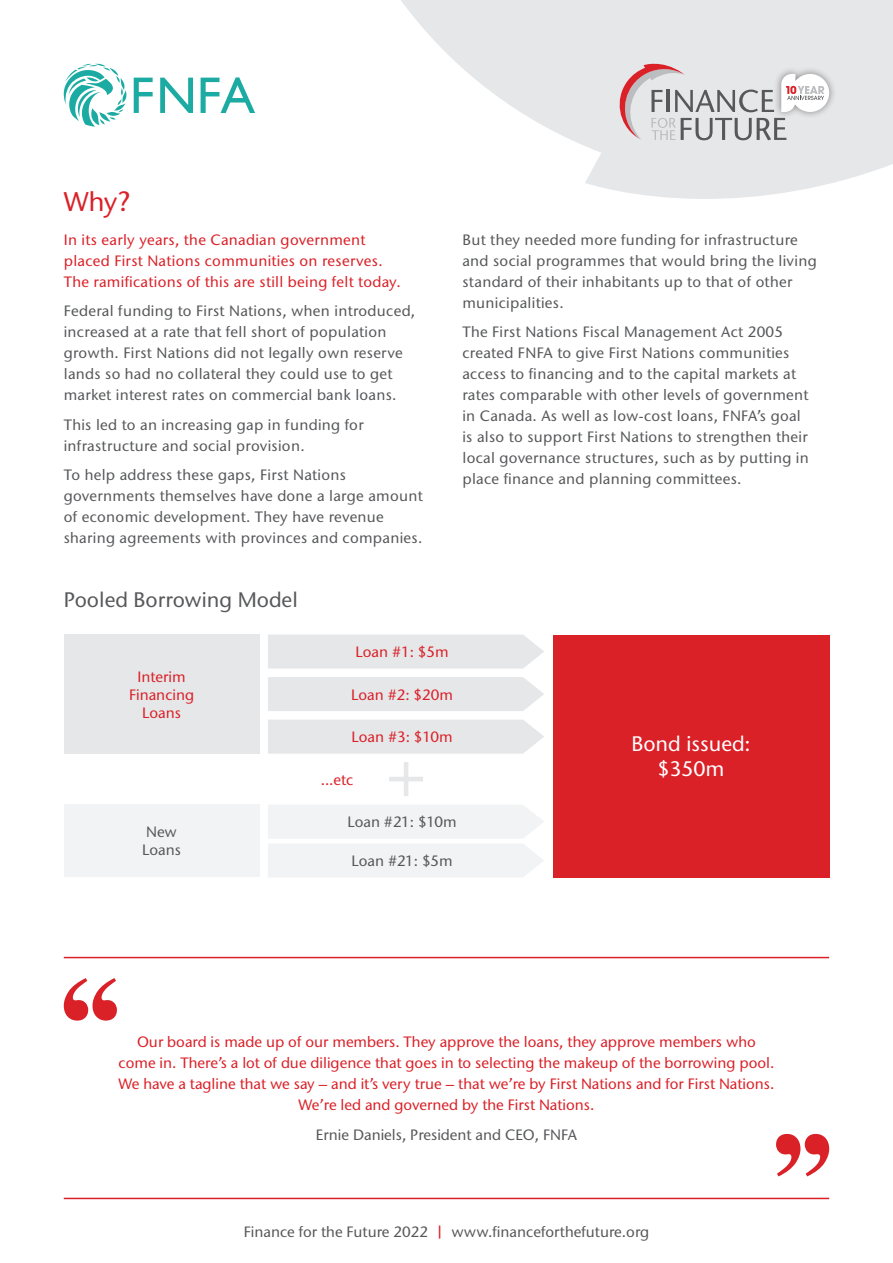
<style>
.page{position:relative;width:893px;height:1263px;background:#fff}
.page>*{position:absolute;margin:0;border:0;box-sizing:border-box;transform-origin:0 0}
.t1{font:500 27px "Stone Sans Pro ITC";color:#da2128}
.t2{font:500 21px "Stone Sans Pro ITC";color:#57585a}
.t3{font:500 21px/25.2px "Stone Sans Pro ITC";color:#fff;text-align:center}
.t4{font:500 15px/21px "Stone Sans Pro ITC";letter-spacing:.02em;color:#57585a}
.t5{font:500 15px/21px "Stone Sans Pro ITC";color:#da2128;text-align:center}
.t6{font:500 15px/21px "Stone Sans Pro ITC";letter-spacing:.02em;color:#da2128}
.t7{font:500 15px/18px "Stone Sans Pro ITC";color:#57585a}
.s1{color:#da2128}
</style>
<div class="page">
<svg style="left:401px;top:0;width:492px;height:199px;fill:#e6e7e9"></svg>
<hr style="left:64px;top:1198px;width:765px;height:1px;background:#da2128">
<div style="left:773px;top:66px;width:64px;height:54px;background:#231f20;opacity:.5"></div>
<svg style="left:614px;top:59px;width:215px;height:81px;background:#d5d0d2"></svg>
<svg style="left:64px;top:64px;width:63px;height:63px"></svg>
<svg style="left:134px;top:78px;width:19px;height:35px"></svg>
<svg style="left:160px;top:78px;width:33px;height:35px"></svg>
<svg style="left:201px;top:77px;width:54px;height:36px"></svg>
<hr style="left:64px;top:957px;width:765px;height:1px;background:#da2128">
<svg style="left:64px;top:978px;width:53px;height:42px"></svg>
<svg style="left:776px;top:1134px;width:53px;height:42px"></svg>
<div style="left:268px;top:634px;width:276px;height:34px;background:#e6e7e9"></div>
<div style="left:64px;top:634px;width:195px;height:120px;background:#e6e7e9"></div>
<div style="left:64px;top:805px;width:195px;height:72px;background:#f2f3f4"></div>
<div style="left:268px;top:720px;width:276px;height:34px;background:#e6e7e9"></div>
<div style="left:268px;top:677px;width:276px;height:34px;background:#e6e7e9"></div>
<svg style="left:268px;top:805px;width:276px;height:72px"></svg>
<div style="left:553px;top:634px;width:276px;height:243px;background:#da2128"></div>
<svg style="left:389px;top:762px;width:34px;height:34px"></svg>
<h1 class="t1" style="left:64px;top:185px;width:68px">Why?</h1>
<p class="t6" style="left:64px;top:229px;width:338px">In its early years, the Canadian government placed First Nations communities on reserves.<br>The ramifications of this are still being felt today.</p>
<p class="t4" style="left:64px;top:301px;width:353px">Federal funding to First Nations, when introduced, increased at a rate that fell short of population growth. First Nations did not legally own reserve lands so had no collateral they could use to get market interest rates on commercial bank loans.</p>
<p class="t4" style="left:64px;top:414px;width:301px">This led to an increasing gap in funding for infrastructure and social provision.</p>
<p class="t4" style="left:64px;top:465px;width:361px">To help address these gaps, First Nations governments themselves have done a large amount of economic development. They have revenue sharing agreements with provinces and companies.</p>
<p class="t4" style="left:462px;top:229px;width:356px">But they needed more funding for infrastructure and social programmes that would bring the living standard of their inhabitants up to that of other municipalities.</p>
<p class="t4" style="left:462px;top:322px;width:348px">The First Nations Fiscal Management Act 2005 created FNFA to give First Nations communities access to financing and to the capital markets at rates comparable with other levels of government in Canada. As well as low-cost loans, FNFA’s goal is also to support First Nations to strengthen their local governance structures, such as by putting in place finance and planning committees.</p>
<h2 class="t2" style="left:64px;top:587px;width:236px">Pooled Borrowing Model</h2>
<p class="t5" style="left:129px;top:667px;width:67px;line-height:18px">Interim<br>Financing<br>Loans</p>
<p class="t5" style="left:356px;top:641px;width:95px">Loan #1: $5m</p>
<p class="t5" style="left:351px;top:684px;width:103px">Loan #2: $20m</p>
<p class="t5" style="left:352px;top:726px;width:103px">Loan #3: $10m</p>
<p class="t5" style="left:321px;top:769px;width:34px">...etc</p>
<h2 class="t3" style="left:631px;top:731px;width:121px">Bond issued: $350m</h2>
<p class="t7" style="left:142px;top:823px;width:40px">New<br>Loans</p>
<p class="t7" style="left:348px;top:813px;width:111px">Loan #21: $10m</p>
<p class="t4" style="left:352px;top:850px;width:103px">Loan #21: $5m</p>
<p class="t5" style="left:119px;top:1031px;width:657px">Our board is made up of our members. They approve the loans, they approve members who come in. There’s a lot of due diligence that goes in to selecting the makeup of the borrowing pool.<br>We have a tagline that we say – and it’s very true – that we’re by First Nations and for First Nations.<br>We’re led and governed by the First Nations.</p>
<p class="t7" style="left:316px;top:1125px;width:263px">Ernie Daniels, President and CEO, FNFA</p>
<p class="t7" style="left:244px;top:1222px;width:407px">Finance for the Future 2022 <span class="s1">|</span> www.financeforthefuture.org</p>
</div>
